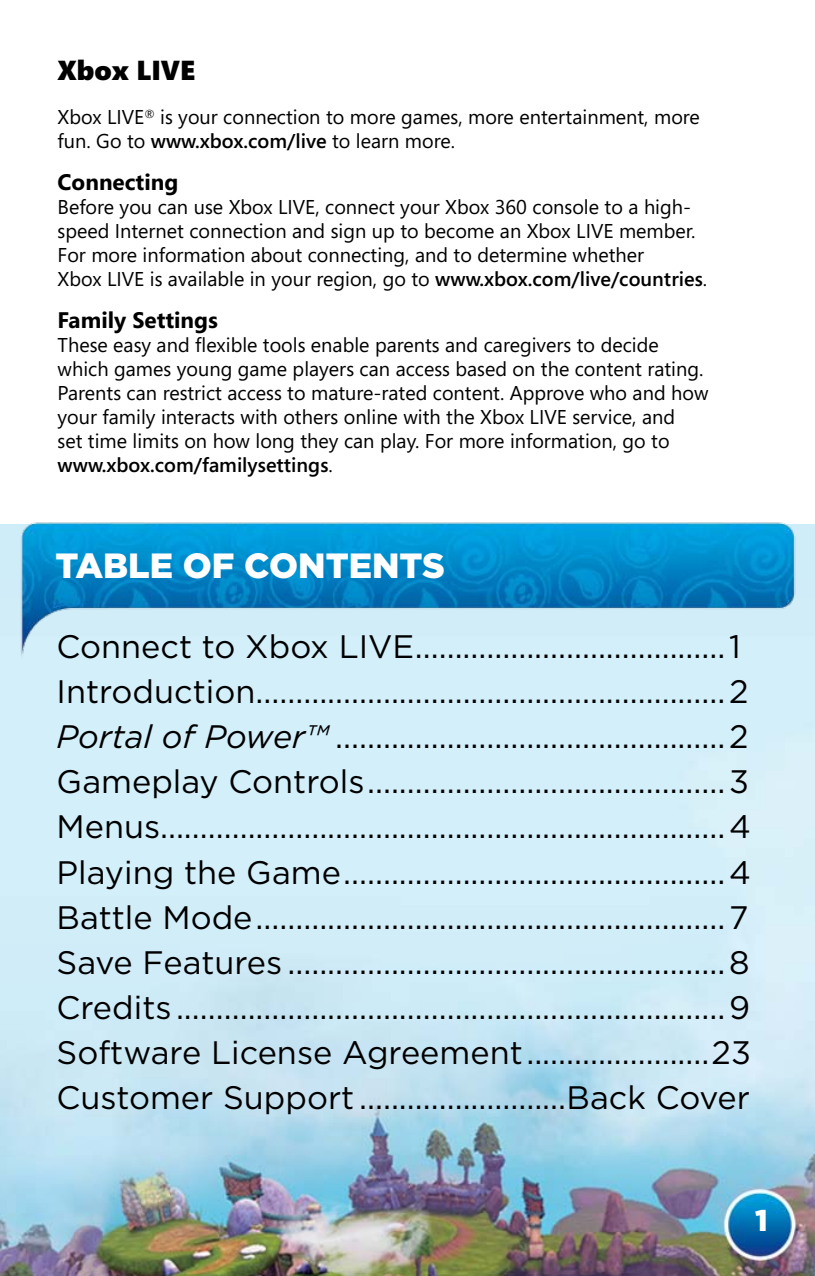
<style>
.page{position:relative;width:815px;height:1276px;background:#fff}
.page>*{position:absolute;margin:0;border:0;box-sizing:border-box;transform-origin:0 0}
.t1{font:900 35px "Gotham HTF";color:#fff}
.t2{font:32.5px/45px "Gotham HTF";color:#000}
.t3{font:900 30px "Gotham HTF";color:#fff}
.t4{font:900 27.5px "Segoe";color:#000}
.t5{font:700 22.5px "Segoe";color:#000}
.t6{font:20px/24px "Segoe";color:#000}
.s1{font-weight:600}
.s2{font-style:italic}
</style>
<div class="page">
<img style="left:0;top:683px;width:815px;height:593px">
<img style="left:0;top:522px;width:815px;height:161px">
<p class="t4" style="left:58px;top:51px;width:139px">Xbox LIVE</p>
<p class="t6" style="left:58px;top:105px;width:644px">Xbox LIVE<sup>®</sup> is your connection to more games, more entertainment, more fun. Go to <span class="s1">www.xbox.com/live</span> to learn more.</p>
<p class="t5" style="left:58px;top:166px;width:122px">Connecting</p>
<p class="t6" style="left:58px;top:195px;width:651px">Before you can use Xbox LIVE, connect your Xbox 360 console to a high&shy;speed Internet connection and sign up to become an Xbox LIVE member.<br>For more information about connecting, and to determine whether<br>Xbox LIVE is available in your region, go to <span class="s1">www.xbox.com/live/countries</span>.</p>
<p class="t5" style="left:58px;top:304px;width:162px">Family Settings</p>
<p class="t6" style="left:58px;top:333px;width:652px">These easy and flexible tools enable parents and caregivers to decide which games young game players can access based on the content rating.<br>Parents can restrict access to mature-rated content. Approve who and how your family interacts with others online with the Xbox LIVE service, and<br>set time limits on how long they can play. For more information, go to <span class="s1">www.xbox.com/familysettings</span>.</p>
<p class="t1" style="left:55px;top:545px;width:391px">TABLE OF CONTENTS</p>
<p class="t2" style="left:57px;top:624px;width:696px">Connect to Xbox LIVE.......................................1<br>Introduction...........................................................2<br><span class="s2">Portal of Power™</span> .................................................2<br>Gameplay Controls.............................................3<br>Menus.......................................................................4<br>Playing the Game................................................4<br>Battle Mode...........................................................7<br>Save Features .......................................................8<br>Credits .....................................................................9<br>Software License Agreement.......................23<br>Customer Support ..........................Back Cover</p>
<p class="t3" style="left:755px;top:1203px;width:14px">1</p>
</div>
